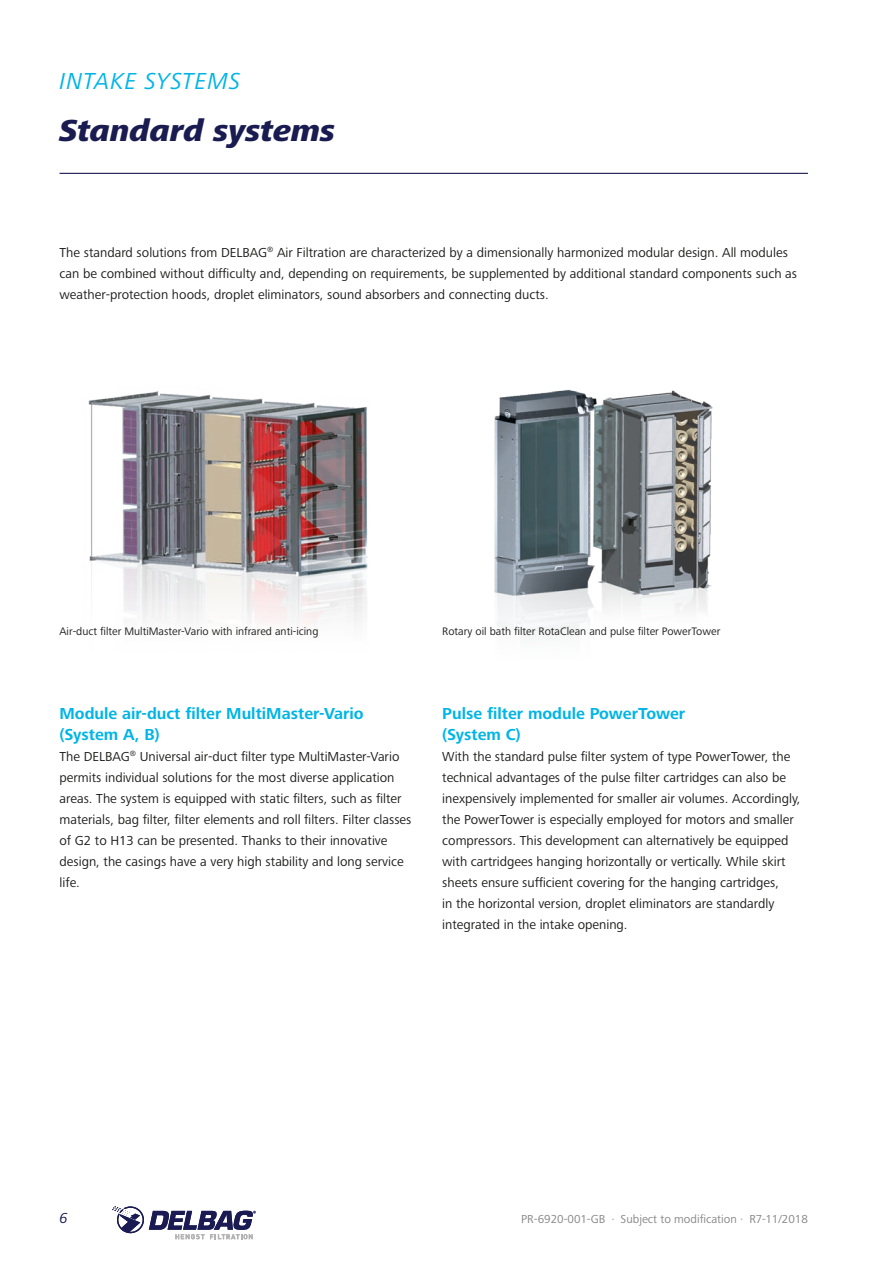
<style>
.page{position:relative;width:893px;height:1263px;background:#fff}
.page>*{position:absolute;margin:0;border:0;box-sizing:border-box;transform-origin:0 0}
.t1{font:italic 800 31.5px "Frutiger Next LTW1 G";color:#191b51}
.t2{font:italic 24px "Frutiger Next LTW1 G";letter-spacing:.04em;color:#00b5e6}
.t3{font:700 16.5px/21px "Frutiger Next LTW1 G";color:#00b5e6}
.t4{font:italic 15px "Frutiger Next LTW1 G";color:#191b51}
.t5{font:13.5px/21px "Frutiger Next LTW1 G";color:#1d1d1b}
.t6{font:12px "Frutiger Next LTW1 G";color:#878787}
.t7{font:11.25px "Frutiger Next LTW1 G";color:#1d1d1b}
</style>
<div class="page">
<svg style="left:112px;top:1206px;width:144px;height:33px"></svg>
<img style="left:88px;top:391px;width:280px;height:234px">
<img style="left:494px;top:389px;width:219px;height:246px">
<hr style="left:60px;top:173px;width:748px;height:1px;background:#191b51">
<h2 class="t2" style="left:60px;top:67px;width:182px">INTAKE SYSTEMS</h2>
<h1 class="t1" style="left:60px;top:113px;width:277px">Standard systems</h1>
<p class="t5" style="left:60px;top:242px;width:739px">The standard solutions from DELBAG<sup>®</sup> Air Filtration are characterized by a dimensionally harmonized modular design. All modules can be combined without difficulty and, depending on requirements, be supplemented by additional standard components such as weather-protection hoods, droplet eliminators, sound absorbers and connecting ducts.</p>
<p class="t7" style="left:60px;top:625px;width:260px">Air-duct filter MultiMaster-Vario with infrared anti-icing</p>
<p class="t7" style="left:442px;top:625px;width:280px">Rotary oil bath filter RotaClean and pulse filter PowerTower</p>
<p class="t3" style="left:60px;top:703px;width:306px">Module air-duct filter MultiMaster-Vario (System A, B)</p>
<p class="t5" style="left:60px;top:746px;width:353px">The DELBAG<sup>®</sup> Universal air-duct filter type MultiMaster-Vario permits individual solutions for the most diverse application areas. The system is equipped with static filters, such as filter materials, bag filter, filter elements and roll filters. Filter classes of G2 to H13 can be presented. Thanks to their innovative design, the casings have a very high stability and long service life.</p>
<p class="t3" style="left:442px;top:703px;width:245px">Pulse filter module PowerTower (System C)</p>
<p class="t5" style="left:442px;top:746px;width:360px">With the standard pulse filter system of type PowerTower, the technical advantages of the pulse filter cartridges can also be inexpensively implemented for smaller air volumes. Accordingly, the PowerTower is especially employed for motors and smaller compressors. This development can alternatively be equipped with cartridgees hanging horizontally or vertically. While skirt sheets ensure sufficient covering for the hanging cartridges,<br>in the horizontal version, droplet eliminators are standardly integrated in the intake opening.</p>
<p class="t4" style="left:60px;top:1209px;width:10px">6</p>
<p class="t6" style="left:521px;top:1212px;width:288px">PR-6920-001-GB · Subject to modification · R7-11/2018</p>
</div>
